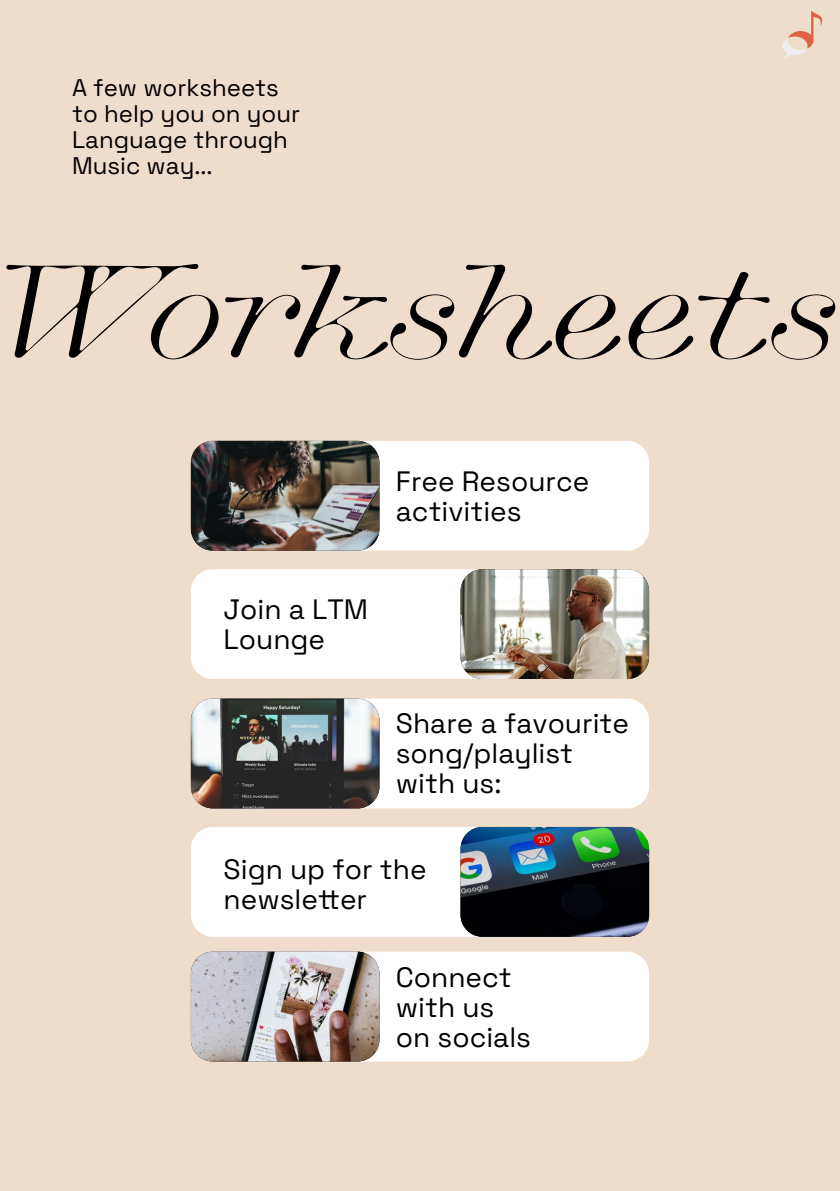
<style>
.page{position:relative;width:840px;height:1191px;background:#fff}
.page>*{position:absolute;margin:0;border:0;box-sizing:border-box;transform-origin:0 0}
.t1{font:italic 125.8px "Club Lithographer";letter-spacing:-.01em;color:#000}
.t2{font:300 28px/30px "Space Grotesk";color:#000}
.t3{font:300 24px/26px "Space Grotesk";color:#000}
</style>
<div class="page">
<div style="left:0;top:0;width:839px;height:1191px;background:#efddcb"></div>
<div style="left:191px;top:441px;width:457px;height:109px;background:#fff;border-radius:22px"></div>
<div style="left:191px;top:698px;width:457px;height:110px;background:#fff;border-radius:22px"></div>
<div style="left:191px;top:569px;width:457px;height:110px;background:#fff;border-radius:22px"></div>
<div style="left:191px;top:827px;width:457px;height:109px;background:#fff;border-radius:22px"></div>
<img style="left:191px;top:441px;width:188px;height:109px">
<img style="left:191px;top:698px;width:188px;height:110px">
<img style="left:460px;top:569px;width:188px;height:110px">
<img style="left:460px;top:827px;width:188px;height:109px">
<div style="left:191px;top:951px;width:457px;height:110px;background:#fff;border-radius:22px"></div>
<img style="left:191px;top:951px;width:188px;height:110px">
<svg style="left:782px;top:10px;width:40px;height:48px"></svg>
<p class="t3" style="left:72px;top:73px;width:229px">A few worksheets to help you on your<br>Language through<br>Music way...</p>
<h1 class="t1" style="left:-23px;top:201px;width:863px">Worksheets</h1>
<p class="t2" style="left:395px;top:465px;width:195px">Free Resource activities</p>
<p class="t2" style="left:223px;top:593px;width:146px">Join a LTM<br>Lounge</p>
<p class="t2" style="left:395px;top:706px;width:234px">Share a favourite song/playlist with us:</p>
<p class="t2" style="left:223px;top:852px;width:204px">Sign up for the newsletter</p>
<p class="t2" style="left:395px;top:960px;width:137px">Connect with us on socials</p>
</div>
